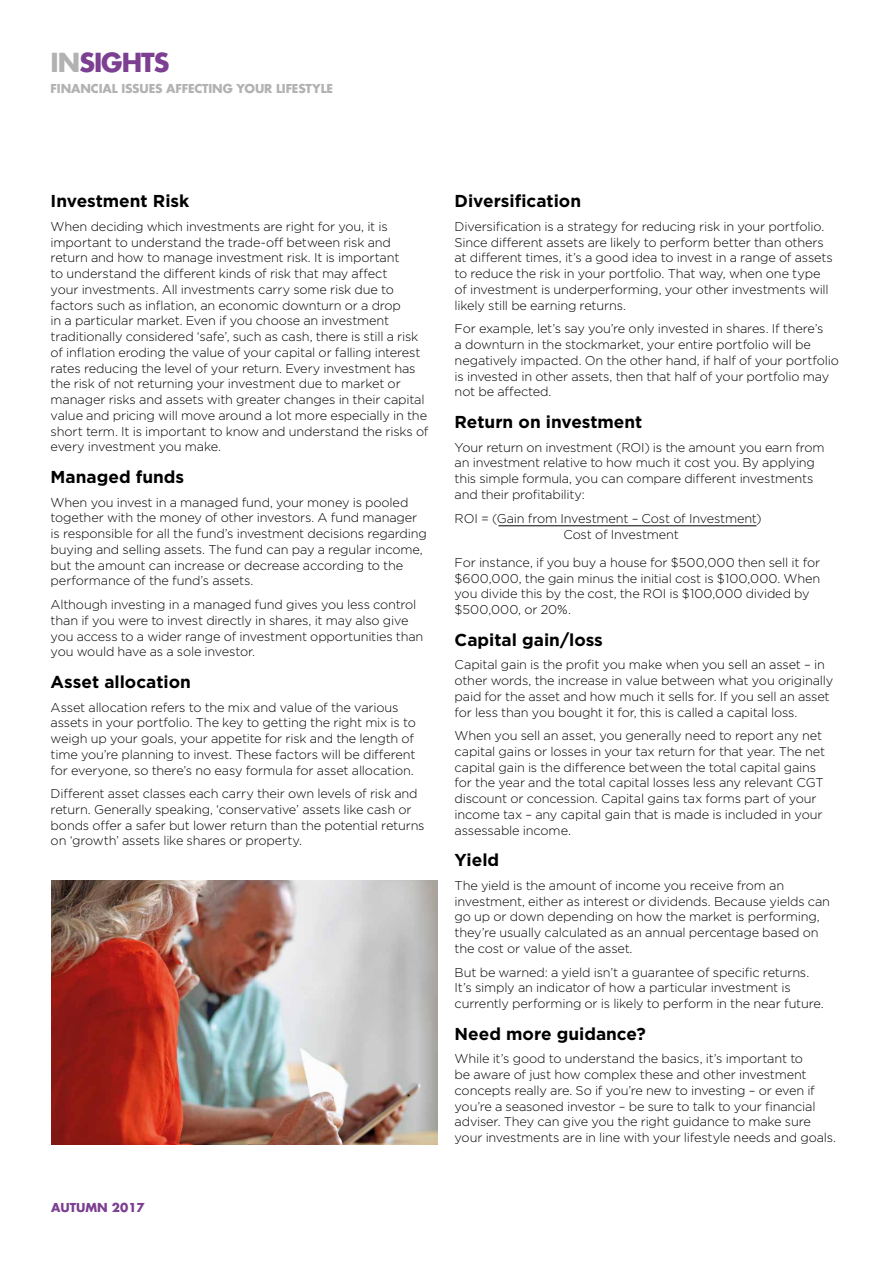
<style>
.page{position:relative;width:893px;height:1263px;background:#fff}
.page>*{position:absolute;margin:0;border:0;box-sizing:border-box;transform-origin:0 0}
.t1{font:700 25.5px "Futura Std";letter-spacing:-.04em;color:#7c3f91}
.t2{font:700 17.25px "Gotham";color:#000}
.t3{font:300 12.75px/15.8px "Gotham";letter-spacing:-.015em;color:#000}
.t4{font:700 12px "Futura Std";letter-spacing:-.01em;color:#b3b2b2}
.t5{font:700 12px "Futura Std";color:#7c3f91}
.s1{color:#b3b2b2}
</style>
<div class="page">
<hr style="left:498px;top:525px;width:258px;height:1px;background:#000">
<img style="left:51px;top:880px;width:387px;height:264px">
<h1 class="t1" style="left:51px;top:46px;width:120px"><span class="s1">IN</span>SIGHTS</h1>
<p class="t4" style="left:51px;top:80px;width:284px">FINANCIAL ISSUES AFFECTING YOUR LIFESTYLE</p>
<h2 class="t2" style="left:51px;top:190px;width:140px">Investment Risk</h2>
<p class="t3" style="left:51px;top:218px;width:379px">When deciding which investments are right for you, it is important to understand the trade-off between risk and return and how to manage investment risk. It is important<br>to understand the different kinds of risk that may affect<br>your investments. All investments carry some risk due to factors such as inflation, an economic downturn or a drop<br>in a particular market. Even if you choose an investment traditionally considered ‘safe’, such as cash, there is still a risk of inflation eroding the value of your capital or falling interest rates reducing the level of your return. Every investment has the risk of not returning your investment due to market or manager risks and assets with greater changes in their capital value and pricing will move around a lot more especially in the short term. It is important to know and understand the risks of every investment you make.</p>
<h2 class="t2" style="left:51px;top:465px;width:135px">Managed funds</h2>
<p class="t3" style="left:51px;top:494px;width:378px">When you invest in a managed fund, your money is pooled together with the money of other investors. A fund manager is responsible for all the fund’s investment decisions regarding buying and selling assets. The fund can pay a regular income, but the amount can increase or decrease according to the performance of the fund’s assets.</p>
<p class="t3" style="left:51px;top:596px;width:374px">Although investing in a managed fund gives you less control than if you were to invest directly in shares, it may also give you access to a wider range of investment opportunities than you would have as a sole investor.</p>
<h2 class="t2" style="left:51px;top:670px;width:142px">Asset allocation</h2>
<p class="t3" style="left:51px;top:699px;width:367px">Asset allocation refers to the mix and value of the various assets in your portfolio. The key to getting the right mix is to weigh up your goals, your appetite for risk and the length of time you’re planning to invest. These factors will be different for everyone, so there’s no easy formula for asset allocation.</p>
<p class="t3" style="left:51px;top:785px;width:375px">Different asset classes each carry their own levels of risk and return. Generally speaking, ‘conservative’ assets like cash or bonds offer a safer but lower return than the potential returns on ‘growth’ assets like shares or property.</p>
<p class="t5" style="left:51px;top:1200px;width:95px">AUTUMN 2017</p>
<h2 class="t2" style="left:455px;top:190px;width:128px">Diversification</h2>
<p class="t3" style="left:455px;top:218px;width:380px">Diversification is a strategy for reducing risk in your portfolio.<br>Since different assets are likely to perform better than others at different times, it’s a good idea to invest in a range of assets to reduce the risk in your portfolio. That way, when one type of investment is underperforming, your other investments will likely still be earning returns.</p>
<p class="t3" style="left:455px;top:320px;width:386px">For example, let’s say you’re only invested in shares. If there’s<br>a downturn in the stockmarket, your entire portfolio will be negatively impacted. On the other hand, if half of your portfolio is invested in other assets, then that half of your portfolio may not be affected.</p>
<h2 class="t2" style="left:455px;top:410px;width:189px">Return on investment</h2>
<p class="t3" style="left:455px;top:439px;width:372px">Your return on investment (ROI) is the amount you earn from an investment relative to how much it cost you. By applying this simple formula, you can compare different investments and their profitability:</p>
<p class="t3" style="left:563px;top:511px;width:200px;text-indent:-109px">ROI = (Gain from Investment – Cost of Investment)<br>Cost of Investment</p>
<p class="t3" style="left:455px;top:554px;width:367px">For instance, if you buy a house for $500,000 then sell it for $600,000, the gain minus the initial cost is $100,000. When you divide this by the cost, the ROI is $100,000 divided by $500,000, or 20%.</p>
<h2 class="t2" style="left:455px;top:628px;width:150px">Capital gain/loss</h2>
<p class="t3" style="left:455px;top:657px;width:380px">Capital gain is the profit you make when you sell an asset – in other words, the increase in value between what you originally paid for the asset and how much it sells for. If you sell an asset for less than you bought it for, this is called a capital loss.</p>
<p class="t3" style="left:455px;top:727px;width:372px">When you sell an asset, you generally need to report any net capital gains or losses in your tax return for that year. The net capital gain is the difference between the total capital gains for the year and the total capital losses less any relevant CGT discount or concession. Capital gains tax forms part of your income tax – any capital gain that is made is included in your assessable income.</p>
<h2 class="t2" style="left:455px;top:849px;width:46px">Yield</h2>
<p class="t3" style="left:455px;top:877px;width:377px">The yield is the amount of income you receive from an investment, either as interest or dividends. Because yields can go up or down depending on how the market is performing, they’re usually calculated as an annual percentage based on the cost or value of the asset.</p>
<p class="t3" style="left:455px;top:964px;width:371px">But be warned: a yield isn’t a guarantee of specific returns.<br>It’s simply an indicator of how a particular investment is currently performing or is likely to perform in the near future.</p>
<h2 class="t2" style="left:455px;top:1022px;width:193px">Need more guidance?</h2>
<p class="t3" style="left:455px;top:1050px;width:383px">While it’s good to understand the basics, it’s important to<br>be aware of just how complex these and other investment concepts really are. So if you’re new to investing – or even if you’re a seasoned investor – be sure to talk to your financial adviser. They can give you the right guidance to make sure your investments are in line with your lifestyle needs and goals.</p>
</div>
